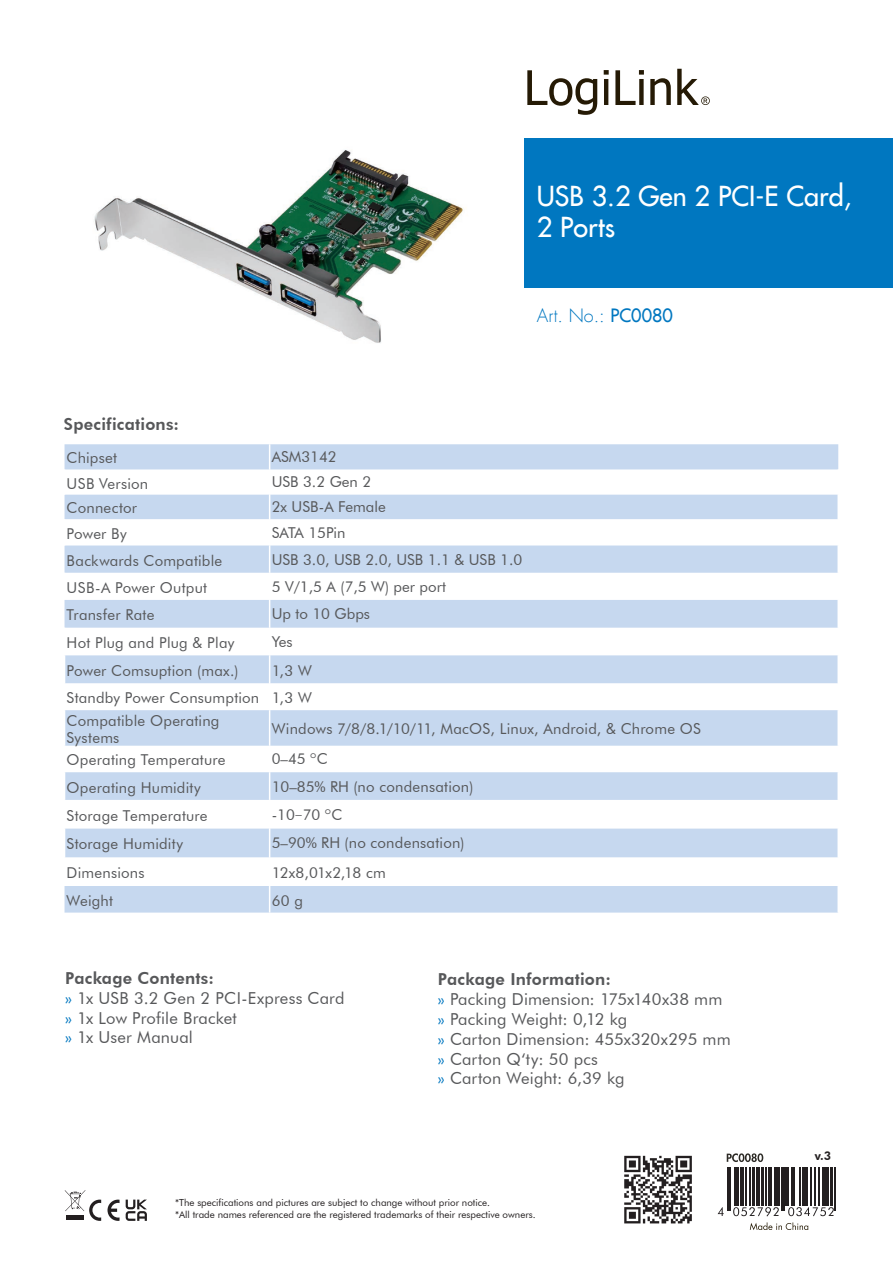
<style>
.page{position:relative;width:893px;height:1263px;background:#fff}
.page>*{position:absolute;margin:0;border:0;box-sizing:border-box;transform-origin:0 0}
.t1{font:27px/31.8px "Futura LT";color:#fff}
.t2{font:300 18px "Futura LT";color:#0077c0}
.t3{font:16.5px/19.8px "Futura BT";letter-spacing:.01em;color:#57585a}
.t4{font:800 16.5px "Futura BT";letter-spacing:.015em;color:#57585a}
.t5{font:15px/27.5px "Futura BT";letter-spacing:.015em;color:#57585a;text-align:right}
.t6{font:15px "Futura BT";letter-spacing:-.015em;color:#57585a}
.t7{font:800 12px "Futura BT";color:#231f20}
.t8{font:9.75px/11.7px "Futura BT";color:#231f20}
.s1{font-weight:400}
.s2{font-weight:300}
.s3{font-family:"Minion Pro"}
.s4{font-weight:800}
.s5{color:#0077c0}
</style>
<div class="page">
<svg style="left:527px;top:69px;width:183px;height:46px"></svg>
<svg style="left:65px;top:1190px;width:36px;height:31px"></svg>
<svg style="left:108px;top:1199px;width:12px;height:22px"></svg>
<svg style="left:126px;top:1199px;width:21px;height:22px"></svg>
<div style="left:524px;top:138px;width:369px;height:150px;background:#0077c0"></div>
<svg style="left:750px;top:1222px;width:58px;height:8px"></svg>
<svg style="left:727px;top:1153px;width:36px;height:9px"></svg>
<svg style="left:733px;top:1207px;width:46px;height:9px"></svg>
<svg style="left:788px;top:1207px;width:46px;height:9px"></svg>
<svg style="left:718px;top:1207px;width:6px;height:9px"></svg>
<hr style="left:727px;top:1167px;width:1px;height:43px;background:#231f20">
<hr style="left:729px;top:1167px;width:1px;height:43px;background:#231f20">
<hr style="left:734px;top:1167px;width:2px;height:39px;background:#231f20">
<hr style="left:738px;top:1167px;width:1px;height:39px;background:#231f20">
<hr style="left:740px;top:1167px;width:3px;height:39px;background:#231f20">
<hr style="left:746px;top:1167px;width:1px;height:39px;background:#231f20">
<hr style="left:749px;top:1167px;width:1px;height:39px;background:#231f20">
<hr style="left:753px;top:1167px;width:2px;height:39px;background:#231f20">
<hr style="left:756px;top:1167px;width:4px;height:39px;background:#231f20">
<hr style="left:761px;top:1167px;width:2px;height:39px;background:#231f20">
<hr style="left:766px;top:1167px;width:1px;height:39px;background:#231f20">
<hr style="left:768px;top:1167px;width:3px;height:39px;background:#231f20">
<hr style="left:774px;top:1167px;width:2px;height:39px;background:#231f20">
<hr style="left:777px;top:1167px;width:3px;height:39px;background:#231f20">
<hr style="left:781px;top:1167px;width:1px;height:43px;background:#231f20">
<hr style="left:783px;top:1167px;width:1px;height:43px;background:#231f20">
<hr style="left:786px;top:1167px;width:3px;height:39px;background:#231f20">
<hr style="left:791px;top:1167px;width:1px;height:39px;background:#231f20">
<hr style="left:794px;top:1167px;width:1px;height:39px;background:#231f20">
<hr style="left:800px;top:1167px;width:1px;height:39px;background:#231f20">
<hr style="left:802px;top:1167px;width:1px;height:39px;background:#231f20">
<hr style="left:804px;top:1167px;width:4px;height:39px;background:#231f20">
<hr style="left:810px;top:1167px;width:1px;height:39px;background:#231f20">
<hr style="left:815px;top:1167px;width:1px;height:39px;background:#231f20">
<hr style="left:818px;top:1167px;width:1px;height:39px;background:#231f20">
<hr style="left:822px;top:1167px;width:3px;height:39px;background:#231f20">
<hr style="left:827px;top:1167px;width:2px;height:39px;background:#231f20">
<hr style="left:830px;top:1167px;width:2px;height:39px;background:#231f20">
<hr style="left:835px;top:1167px;width:1px;height:43px;background:#231f20">
<svg style="left:624px;top:1156px;width:68px;height:67px"></svg>
<img style="left:94px;top:150px;width:369px;height:193px">
<svg style="left:65px;top:444px;width:773px;height:468px;fill:#c6d8ef"></svg>
<hr style="left:837px;top:683px;width:2px;height:27px;background:#fff">
<hr style="left:837px;top:857px;width:2px;height:29px;background:#fff">
<hr style="left:837px;top:886px;width:2px;height:26px;background:#fff">
<hr style="left:837px;top:628px;width:2px;height:27px;background:#fff">
<hr style="left:837px;top:655px;width:2px;height:28px;background:#fff">
<hr style="left:269px;top:710px;width:1px;height:36px;background:#fff">
<hr style="left:837px;top:710px;width:2px;height:36px;background:#fff">
<hr style="left:837px;top:746px;width:2px;height:26px;background:#fff">
<hr style="left:837px;top:772px;width:2px;height:28px;background:#fff">
<hr style="left:837px;top:800px;width:2px;height:29px;background:#fff">
<svg style="left:269px;top:746px;width:1px;height:166px"></svg>
<hr style="left:837px;top:829px;width:2px;height:28px;background:#fff">
<hr style="left:837px;top:469px;width:2px;height:26px;background:#fff">
<hr style="left:837px;top:495px;width:2px;height:24px;background:#fff">
<hr style="left:837px;top:519px;width:2px;height:26px;background:#fff">
<hr style="left:837px;top:545px;width:2px;height:28px;background:#fff">
<hr style="left:837px;top:573px;width:2px;height:27px;background:#fff">
<svg style="left:269px;top:444px;width:1px;height:266px"></svg>
<hr style="left:837px;top:600px;width:2px;height:28px;background:#fff">
<h1 class="t1" style="left:537px;top:180px;width:316px">USB 3.2 Gen 2 PCI-E Card,<br>2 Ports</h1>
<p class="t2" style="left:537px;top:305px;width:138px">Art. No.: <span class="s1">PC0080</span></p>
<p class="t4" style="left:64px;top:414px;width:117px">Specifications:</p>
<p class="t5" style="left:67px;top:444px;width:52px">Chipset</p>
<p class="t5" style="left:272px;top:443px;width:67px">ASM3142</p>
<p class="t5" style="left:67px;top:469px;width:83px">USB Version</p>
<p class="t5" style="left:272px;top:468px;width:101px">USB 3.2 Gen 2</p>
<p class="t5" style="left:67px;top:494px;width:72px">Connector</p>
<p class="t5" style="left:272px;top:493px;width:116px">2x USB-A Female</p>
<p class="t5" style="left:67px;top:520px;width:61px">Power By</p>
<p class="t5" style="left:272px;top:518px;width:75px">SATA 15Pin</p>
<p class="t5" style="left:67px;top:546px;width:157px">Backwards Compatible</p>
<p class="t5" style="left:272px;top:545px;width:252px">USB 3.0, USB 2.0, USB 1.1 &amp; USB 1.0</p>
<p class="t5" style="left:67px;top:574px;width:142px">USB-A Power Output</p>
<p class="t5" style="left:272px;top:572px;width:176px">5 V/1,5 A (7,5 W) per port</p>
<p class="t5" style="left:67px;top:601px;width:89px">Transfer Rate</p>
<p class="t5" style="left:272px;top:600px;width:100px">Up to 10 Gbps</p>
<p class="t5" style="left:67px;top:629px;width:169px">Hot Plug and Plug &amp; Play</p>
<p class="t5" style="left:272px;top:628px;width:22px">Yes</p>
<p class="t5" style="left:67px;top:657px;width:173px">Power Comsuption (max.)</p>
<p class="t5" style="left:67px;top:657px;width:247px">1,3 W<br>Standby Power Consumption 1,3 W</p>
<p class="t5" style="left:67px;top:712px;width:154px;line-height:16.5px;text-align:left">Compatible Operating<br>Systems</p>
<p class="t5" style="left:272px;top:715px;width:430px">Windows 7/8/8.1/10/11, MacOS, Linux, Android, &amp; Chrome OS</p>
<p class="t5" style="left:67px;top:746px;width:160px">Operating Temperature</p>
<p class="t5" style="left:272px;top:745px;width:58px">0–45 <span class="s2">º</span>C</p>
<p class="t5" style="left:67px;top:773px;width:136px">Operating Humidity</p>
<p class="t5" style="left:272px;top:772px;width:203px">10–85% RH (no condensation)</p>
<p class="t5" style="left:67px;top:801px;width:143px">Storage Temperature</p>
<p class="t5" style="left:272px;top:800px;width:72px">-10<span class="s3">–</span>70 <span class="s2">º</span>C</p>
<p class="t5" style="left:67px;top:830px;width:118px">Storage Humidity</p>
<p class="t5" style="left:272px;top:829px;width:194px">5–90% RH (no condensation)</p>
<p class="t5" style="left:67px;top:859px;width:79px">Dimensions</p>
<p class="t6" style="left:272px;top:864px;width:115px">12x8,01x2,18 cm</p>
<p class="t5" style="left:67px;top:887px;width:48px">Weight</p>
<p class="t5" style="left:272px;top:887px;width:33px">60 g</p>
<p class="t3" style="left:65px;top:968px;width:281px"><span class="s4">Package Contents:<br></span><span class="s5">»</span> 1x USB 3.2 Gen 2 PCI-Express Card <span class="s5">»</span> 1x Low Profile Bracket<br><span class="s5">»</span> 1x User Manual</p>
<p class="t3" style="left:438px;top:969px;width:294px"><span class="s4">Package Information:<br></span><span class="s5">»</span> Packing Dimension: 175x140x38 mm <span class="s5">»</span> Packing Weight: 0,12 kg<br><span class="s5">»</span> Carton Dimension: 455x320x295 mm <span class="s5">»</span> Carton Q‘ty: 50 pcs<br><span class="s5">»</span> Carton Weight: 6,39 kg</p>
<p class="t8" style="left:175px;top:1197px;width:362px">*The specifications and pictures are subject to change without prior notice.<br>*All trade names referenced are the registered trademarks of their respective owners.</p>
<p class="t7" style="left:815px;top:1149px;width:18px">v.3</p>
</div>
